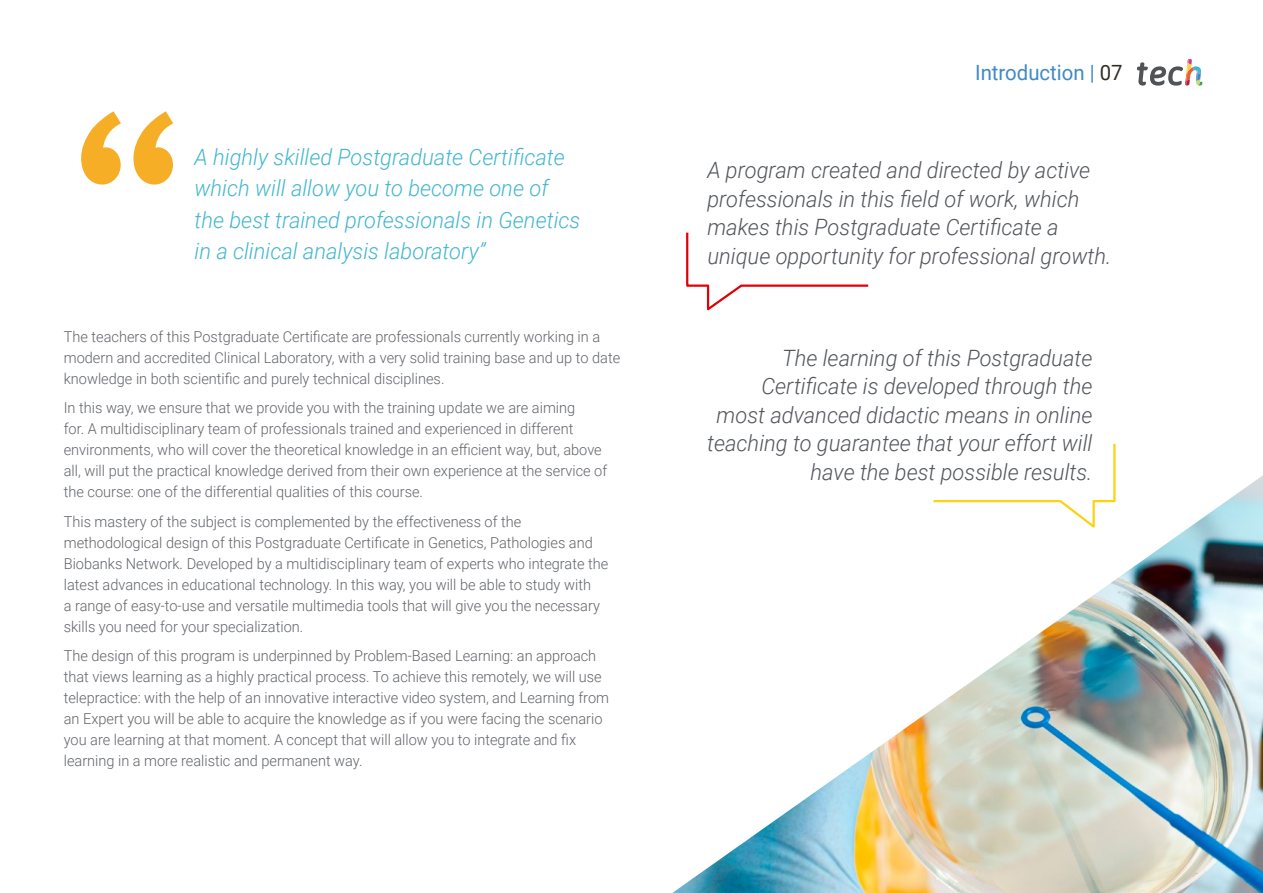
<style>
.page{position:relative;width:1263px;height:893px;background:#fff}
.page>*{position:absolute;margin:0;border:0;box-sizing:border-box;transform-origin:0 0}
.t1{font:italic 300 22.5px/28.5px "Roboto";color:#52555b;text-align:right}
.t2{font:italic 300 22.5px/31.5px "Roboto";color:#43b7cf}
.t3{font:21px "Roboto";color:#4089c5}
.t4{font:300 15px/21px "Roboto";color:#61646a}
.s1{color:#312e20}
</style>
<div class="page">
<svg style="left:81px;top:111px;width:92px;height:74px"></svg>
<svg style="left:1113px;top:443px;width:3px;height:32px"></svg>
<svg style="left:686px;top:232px;width:183px;height:79px"></svg>
<img style="left:672px;top:475px;width:591px;height:418px">
<svg style="left:1137px;top:59px;width:65px;height:27px"></svg>
<h1 class="t2" style="left:195px;top:140px;width:387px">A highly skilled Postgraduate Certificate which will allow you to become one of the best trained professionals in Genetics in a clinical analysis laboratory”</h1>
<p class="t4" style="left:64px;top:325px;width:558px">The teachers of this Postgraduate Certificate are professionals currently working in a modern and accredited Clinical Laboratory, with a very solid training base and up to date knowledge in both scientific and purely technical disciplines.</p>
<p class="t4" style="left:64px;top:397px;width:545px">In this way, we ensure that we provide you with the training update we are aiming<br>for. A multidisciplinary team of professionals trained and experienced in different environments, who will cover the theoretical knowledge in an efficient way, but, above all, will put the practical knowledge derived from their own experience at the service of the course: one of the differential qualities of this course.</p>
<p class="t4" style="left:64px;top:510px;width:546px">This mastery of the subject is complemented by the effectiveness of the methodological design of this Postgraduate Certificate in Genetics, Pathologies and Biobanks Network. Developed by a multidisciplinary team of experts who integrate the latest advances in educational technology. In this way, you will be able to study with<br>a range of easy-to-use and versatile multimedia tools that will give you the necessary skills you need for your specialization.</p>
<p class="t4" style="left:64px;top:645px;width:547px">The design of this program is underpinned by Problem-Based Learning: an approach that views learning as a highly practical process. To achieve this remotely, we will use telepractice: with the help of an innovative interactive video system, and Learning from an Expert you will be able to acquire the knowledge as if you were facing the scenario you are learning at that moment. A concept that will allow you to integrate and fix learning in a more realistic and permanent way.</p>
<h2 class="t3" style="left:975px;top:57px;width:149px">Introduction | <span class="s1">07</span></h2>
<h1 class="t1" style="left:707px;top:155px;width:405px;text-align:left">A program created and directed by active professionals in this field of work, which makes this Postgraduate Certificate a unique opportunity for professional growth.</h1>
<h1 class="t1" style="left:707px;top:342px;width:387px">The learning of this Postgraduate Certificate is developed through the most advanced didactic means in online teaching to guarantee that your effort will have the best possible results.</h1>
</div>
